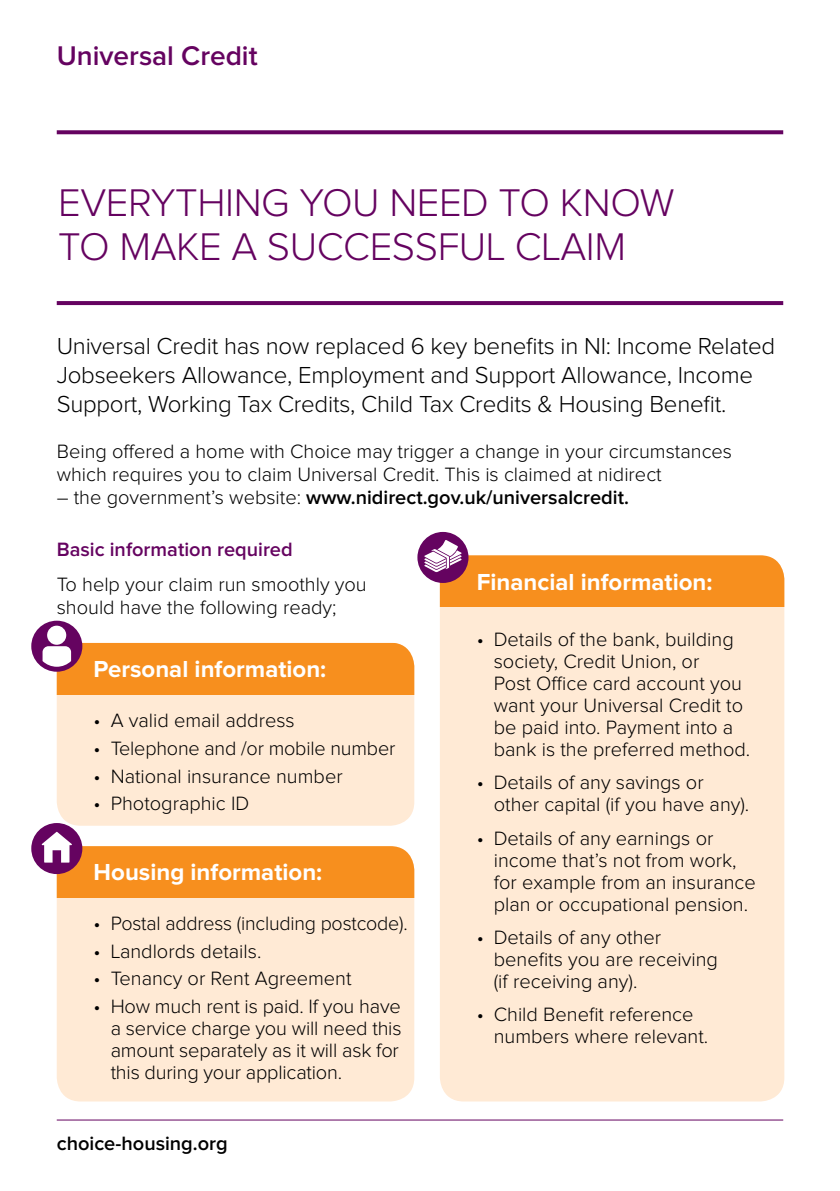
<style>
.page{position:relative;width:840px;height:1191px;background:#fff}
.page>*{position:absolute;margin:0;border:0;box-sizing:border-box;transform-origin:0 0}
.t1{font:300 40px/44px "Proxima Nova";letter-spacing:-.01em;color:#650360}
.t2{font:600 28px "Proxima Nova";color:#650360}
.t3{font:300 24px/28.8px "Proxima Nova";letter-spacing:-.01em;color:#000}
.t4{font:700 24px "Proxima Nova";color:#fff}
.t5{font:300 20px/22px "Proxima Nova";color:#000}
.t6{font:600 20px "Proxima Nova";color:#000}
.t7{font:600 20px "Proxima Nova";color:#650360}
.s1{font-weight:300}
</style>
<div class="page">
<div style="left:57px;top:642px;width:357px;height:183px;background:#ffead5;border-radius:24px"></div>
<div style="left:57px;top:643px;width:357px;height:52px;background:#f78f1e"></div>
<div style="left:439px;top:555px;width:344px;height:546px;background:#ffead5;border-radius:24px"></div>
<div style="left:439px;top:555px;width:344px;height:51px;background:#f78f1e"></div>
<div style="left:57px;top:846px;width:357px;height:255px;background:#ffead5;border-radius:24px"></div>
<div style="left:57px;top:846px;width:357px;height:51px;background:#f78f1e"></div>
<svg style="left:57px;top:130px;width:725px;height:4px;background:#6f146a"></svg>
<hr style="left:57px;top:1119px;width:725px;height:1px;background:#650360">
<svg style="left:57px;top:301px;width:725px;height:4px;background:#670762"></svg>
<div style="left:31px;top:620px;width:51px;height:51px;background:#650360;border-radius:50%"></div>
<svg style="left:43px;top:625px;width:28px;height:42px"></svg>
<div style="left:31px;top:823px;width:51px;height:51px;background:#650360;border-radius:50%"></div>
<svg style="left:42px;top:831px;width:30px;height:31px"></svg>
<div style="left:417px;top:532px;width:51px;height:51px;background:#650360;border-radius:50%"></div>
<svg style="left:424px;top:540px;width:37px;height:32px"></svg>
<h2 class="t2" style="left:57px;top:39px;width:202px">Universal Credit</h2>
<h1 class="t1" style="left:58px;top:182px;width:617px">EVERYTHING YOU NEED TO KNOW<br>TO MAKE A SUCCESSFUL CLAIM</h1>
<p class="t3" style="left:57px;top:333px;width:719px">Universal Credit has now replaced 6 key benefits in NI: Income Related<br>Jobseekers Allowance, Employment and Support Allowance, Income<br>Support, Working Tax Credits, Child Tax Credits &amp; Housing Benefit.</p>
<p class="t5" style="left:57px;top:441px;width:676px;line-height:23px">Being offered a home with Choice may trigger a change in your circumstances which requires you to claim Universal Credit. This is claimed at nidirect</p>
<p class="t6" style="left:57px;top:486px;width:573px"><span class="s1">– the government’s website:</span> www.nidirect.gov.uk/universalcredit.</p>
<p class="t7" style="left:57px;top:538px;width:237px">Basic information required</p>
<p class="t5" style="left:57px;top:573px;width:311px;line-height:23px">To help your claim run smoothly you should have the following ready;</p>
<p class="t4" style="left:94px;top:655px;width:234px">Personal information:</p>
<p class="t5" style="left:94px;top:710px;width:202px">• A valid email address</p>
<p class="t5" style="left:94px;top:738px;width:303px">• Telephone and /or mobile number</p>
<p class="t5" style="left:94px;top:765px;width:250px">• National insurance number</p>
<p class="t5" style="left:94px;top:793px;width:157px">• Photographic ID</p>
<p class="t4" style="left:94px;top:857px;width:230px">Housing information:</p>
<p class="t5" style="left:94px;top:913px;width:315px">• Postal address (including postcode).</p>
<p class="t5" style="left:94px;top:941px;width:169px">• Landlords details.</p>
<p class="t5" style="left:94px;top:968px;width:259px">• Tenancy or Rent Agreement</p>
<p class="t5" style="left:111px;top:996px;width:292px;text-indent:-17px">• How much rent is paid. If you have a service charge you will need this amount separately as it will ask for this during your application.</p>
<p class="t6" style="left:57px;top:1131px;width:172px">choice-housing.org</p>
<p class="t4" style="left:476px;top:568px;width:237px">Financial information:</p>
<p class="t5" style="left:493px;top:629px;width:258px;text-indent:-17px">• Details of the bank, building society, Credit Union, or<br>Post Office card account you want your Universal Credit to be paid into. Payment into a bank is the preferred method.</p>
<p class="t5" style="left:493px;top:772px;width:257px;text-indent:-17px">• Details of any savings or other capital (if you have any).</p>
<p class="t5" style="left:493px;top:828px;width:263px;text-indent:-17px">• Details of any earnings or income that’s not from work, for example from an insurance plan or occupational pension.</p>
<p class="t5" style="left:493px;top:927px;width:225px;text-indent:-17px">• Details of any other benefits you are receiving (if receiving any).</p>
<p class="t5" style="left:493px;top:1004px;width:216px;text-indent:-17px">• Child Benefit reference numbers where relevant.</p>
</div>
